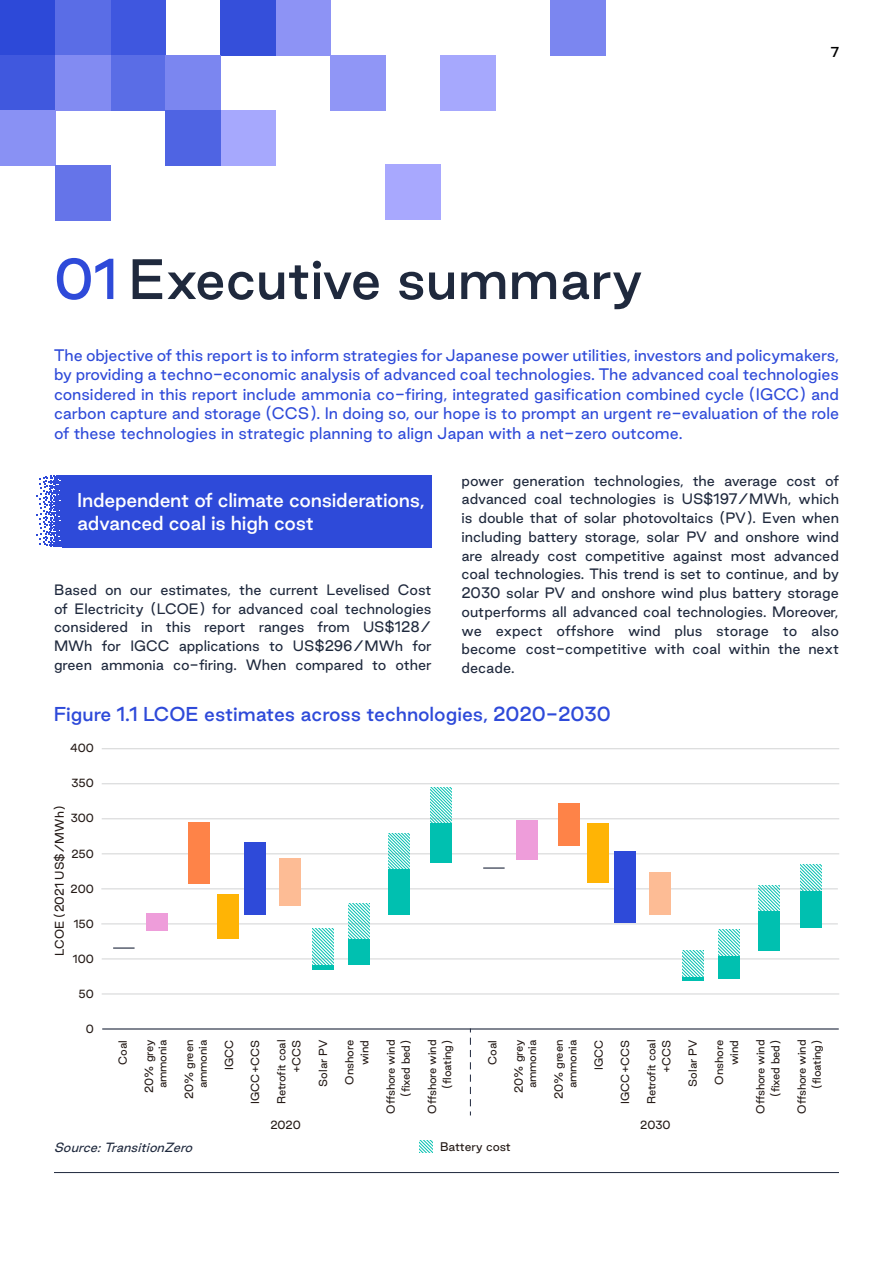
<style>
.page{position:relative;width:893px;height:1263px;background:#fff}
.page>*{position:absolute;margin:0;border:0;box-sizing:border-box;transform-origin:0 0}
.t1{font:500 51px "Good Sans";color:#1f293d}
.t2{font:500 18px/22.5px "Good Sans";letter-spacing:-.01em;color:#fff}
.t3{font:500 18px "Good Sans";color:#2e4ad9}
.t4{font:15px/19.5px "Good Sans";color:#2e4ad9;text-align:justify}
.t5{font:13.5px/18.8px "Good Sans";color:#1f293d;text-align:justify}
.t6{font:500 12.75px "Good Sans";color:#000}
.t7{font:italic 12px "Good Sans";color:#1f293d}
.t8{font:11.25px "Good Sans";color:#241a16}
.t9{font:10.5px/15px "Good Sans";letter-spacing:-.01em;color:#241a16;text-align:right}
.s1{color:#2e4ad9}
</style>
<div class="page">
<hr style="left:54px;top:1172px;width:785px;height:1px;background:#1f293d">
<hr style="left:102px;top:994px;width:737px;height:1px;background:#d2d3d4">
<hr style="left:102px;top:959px;width:737px;height:1px;background:#d2d3d4">
<hr style="left:101px;top:889px;width:737px;height:1px;background:#d2d3d4">
<hr style="left:101px;top:924px;width:737px;height:1px;background:#d2d3d4">
<hr style="left:102px;top:818px;width:737px;height:1px;background:#d2d3d4">
<hr style="left:102px;top:853px;width:737px;height:1px;background:#d2d3d4">
<hr style="left:102px;top:748px;width:737px;height:1px;background:#d2d3d4">
<hr style="left:102px;top:783px;width:737px;height:1px;background:#d2d3d4">
<div style="left:146px;top:914px;width:22px;height:17px;background:#ee9dda"></div>
<div style="left:188px;top:822px;width:22px;height:62px;background:#fe8348"></div>
<div style="left:244px;top:842px;width:22px;height:73px;background:#2e4ad9"></div>
<div style="left:279px;top:858px;width:22px;height:48px;background:#fdbc95"></div>
<svg style="left:312px;top:928px;width:22px;height:37px"></svg>
<hr style="left:312px;top:965px;width:22px;height:4px;background:#00c0b0">
<svg style="left:348px;top:904px;width:21px;height:35px"></svg>
<div style="left:348px;top:939px;width:21px;height:26px;background:#00c0b0"></div>
<svg style="left:430px;top:788px;width:21px;height:35px"></svg>
<div style="left:430px;top:823px;width:21px;height:39px;background:#00c0b0"></div>
<div style="left:218px;top:894px;width:21px;height:45px;background:#ffb405"></div>
<hr style="left:102px;top:1028px;width:737px;height:1px;background:#1f283d">
<svg style="left:388px;top:834px;width:22px;height:35px"></svg>
<div style="left:388px;top:869px;width:22px;height:46px;background:#00c0b0"></div>
<div style="left:516px;top:820px;width:22px;height:39px;background:#ee9dda"></div>
<div style="left:558px;top:804px;width:22px;height:42px;background:#fe8348"></div>
<div style="left:614px;top:851px;width:22px;height:71px;background:#2e4ad9"></div>
<div style="left:649px;top:873px;width:22px;height:42px;background:#fdbc95"></div>
<svg style="left:682px;top:951px;width:22px;height:26px"></svg>
<hr style="left:682px;top:977px;width:22px;height:3px;background:#00c0b0">
<svg style="left:718px;top:929px;width:22px;height:27px"></svg>
<div style="left:718px;top:956px;width:22px;height:22px;background:#00c0b0"></div>
<svg style="left:800px;top:865px;width:21px;height:26px"></svg>
<div style="left:800px;top:891px;width:21px;height:37px;background:#00c0b0"></div>
<div style="left:588px;top:823px;width:21px;height:60px;background:#ffb405"></div>
<svg style="left:758px;top:885px;width:22px;height:26px"></svg>
<div style="left:758px;top:911px;width:22px;height:39px;background:#00c0b0"></div>
<svg style="left:470px;top:1038px;width:1px;height:77px"></svg>
<svg style="left:420px;top:1140px;width:12px;height:13px"></svg>
<hr style="left:113px;top:947px;width:22px;height:2px;background:#1f283d">
<hr style="left:483px;top:867px;width:22px;height:2px;background:#1f283d">
<div style="left:110px;top:0;width:55px;height:55px;background:#3f57df"></div>
<div style="left:0;top:0;width:55px;height:55px;background:#2d49d8"></div>
<div style="left:55px;top:0;width:55px;height:55px;background:#5a6de6"></div>
<div style="left:110px;top:55px;width:55px;height:55px;background:#5a6de6"></div>
<div style="left:0;top:55px;width:55px;height:55px;background:#4058de"></div>
<div style="left:0;top:110px;width:55px;height:55px;background:#8991f4"></div>
<div style="left:275px;top:0;width:55px;height:55px;background:#8d93f5"></div>
<div style="left:550px;top:0;width:56px;height:55px;background:#7b86f0"></div>
<div style="left:220px;top:0;width:55px;height:55px;background:#354fda"></div>
<div style="left:165px;top:55px;width:55px;height:55px;background:#7b86f0"></div>
<div style="left:330px;top:55px;width:55px;height:55px;background:#9096f6"></div>
<div style="left:385px;top:165px;width:55px;height:55px;background:#a8a8fe"></div>
<div style="left:220px;top:110px;width:55px;height:55px;background:#a6a8fd"></div>
<div style="left:165px;top:110px;width:55px;height:55px;background:#4f64e3"></div>
<div style="left:55px;top:55px;width:55px;height:55px;background:#828bf2"></div>
<div style="left:55px;top:165px;width:55px;height:55px;background:#6574e9"></div>
<div style="left:440px;top:55px;width:55px;height:55px;background:#a6a8fd"></div>
<div style="left:68px;top:475px;width:363px;height:72px;background:#2e4ad9"></div>
<div style="left:63px;top:475px;width:13px;height:72px;background:#2e4ad9"></div>
<svg style="left:37px;top:475px;width:26px;height:72px"></svg>
<p class="t6" style="left:831px;top:42px;width:10px">7</p>
<h1 class="t1" style="left:54px;top:242px;width:590px"><span class="s1">01</span> Executive summary</h1>
<p class="t4" style="left:54px;top:345px;width:787px">The objective of this report is to inform strategies for Japanese power utilities, investors and policymakers, by providing a techno-economic analysis of advanced coal technologies. The advanced coal technologies considered in this report include ammonia co-firing, integrated gasification combined cycle (IGCC) and carbon capture and storage (CCS). In doing so, our hope is to prompt an urgent re-evaluation of the role of these technologies in strategic planning to align Japan with a net-zero outcome.</p>
<p class="t5" style="left:461px;top:471px;width:379px">power generation technologies, the average cost of advanced coal technologies is US$197/MWh, which is double that of solar photovoltaics (PV). Even when including battery storage, solar PV and onshore wind are already cost competitive against most advanced coal technologies. This trend is set to continue, and by 2030 solar PV and onshore wind plus battery storage outperforms all advanced coal technologies. Moreover, we expect offshore wind plus storage to also become cost-competitive with coal within the next decade.</p>
<h2 class="t3" style="left:54px;top:701px;width:559px">Figure 1.1 LCOE estimates across technologies, 2020-2030</h2>
<h2 class="t2" style="left:77px;top:489px;width:349px">Independent of climate considerations, advanced coal is high cost</h2>
<p class="t5" style="left:54px;top:580px;width:379px">Based on our estimates, the current Levelised Cost of Electricity (LCOE) for advanced coal technologies considered in this report ranges from US$128/ MWh for IGCC applications to US$296/MWh for green ammonia co-firing. When compared to other</p>
<p class="t9" style="left:70px;top:740px;width:25px">400</p>
<p class="t9" style="left:71px;top:776px;width:24px">350</p>
<p class="t9" style="left:71px;top:811px;width:25px">300</p>
<p class="t9" style="left:72px;top:846px;width:24px">250</p>
<p class="t9" style="left:71px;top:881px;width:25px">200</p>
<p class="t9" style="left:74px;top:916px;width:22px">150</p>
<p class="t9" style="left:73px;top:951px;width:22px">100</p>
<p class="t9" style="left:79px;top:986px;width:17px">50</p>
<p class="t9" style="left:86px;top:1021px;width:10px">0</p>
<p class="t8" style="left:51px;top:956px;width:151px;rotate:-90deg">LCOE (2021 US$/MWh)</p>
<p class="t9" style="left:115px;top:1064px;width:26px;rotate:-90deg">Coal</p>
<p class="t9" style="left:142px;top:1092px;width:54px;line-height:13.5px;text-align:center;rotate:-90deg">20% grey ammonia</p>
<p class="t9" style="left:182px;top:1099px;width:61px;line-height:13.5px;rotate:-90deg">20% green ammonia</p>
<p class="t9" style="left:221px;top:1070px;width:32px;rotate:-90deg">IGCC</p>
<p class="t9" style="left:248px;top:1104px;width:65px;rotate:-90deg">IGCC+CCS</p>
<p class="t9" style="left:274px;top:1104px;width:66px;rotate:-90deg">Retrofit coal +CCS</p>
<p class="t9" style="left:315px;top:1086px;width:48px;rotate:-90deg">Solar PV</p>
<p class="t9" style="left:342px;top:1085px;width:46px;rotate:-90deg">Onshore wind</p>
<p class="t9" style="left:383px;top:1114px;width:75px;rotate:-90deg">Offshore wind (fixed bed)</p>
<p class="t9" style="left:424px;top:1114px;width:75px;rotate:-90deg">Offshore wind (floating)</p>
<p class="t9" style="left:485px;top:1064px;width:26px;rotate:-90deg">Coal</p>
<p class="t9" style="left:512px;top:1092px;width:54px;line-height:13.5px;text-align:center;rotate:-90deg">20% grey ammonia</p>
<p class="t9" style="left:552px;top:1099px;width:61px;line-height:13.5px;rotate:-90deg">20% green ammonia</p>
<p class="t9" style="left:591px;top:1070px;width:32px;rotate:-90deg">IGCC</p>
<p class="t9" style="left:617px;top:1104px;width:65px;rotate:-90deg">IGCC+CCS</p>
<p class="t9" style="left:644px;top:1104px;width:66px;rotate:-90deg">Retrofit coal +CCS</p>
<p class="t9" style="left:685px;top:1086px;width:48px;rotate:-90deg">Solar PV</p>
<p class="t9" style="left:711px;top:1085px;width:46px;rotate:-90deg">Onshore wind</p>
<p class="t9" style="left:753px;top:1114px;width:75px;rotate:-90deg">Offshore wind (fixed bed)</p>
<p class="t9" style="left:794px;top:1114px;width:75px;rotate:-90deg">Offshore wind (floating)</p>
<p class="t9" style="left:640px;top:1117px;width:32px">2030</p>
<p class="t8" style="left:440px;top:1139px;width:72px">Battery cost</p>
<p class="t9" style="left:270px;top:1117px;width:32px">2020</p>
<p class="t7" style="left:54px;top:1139px;width:145px">Source:TransitionZero</p>
</div>
